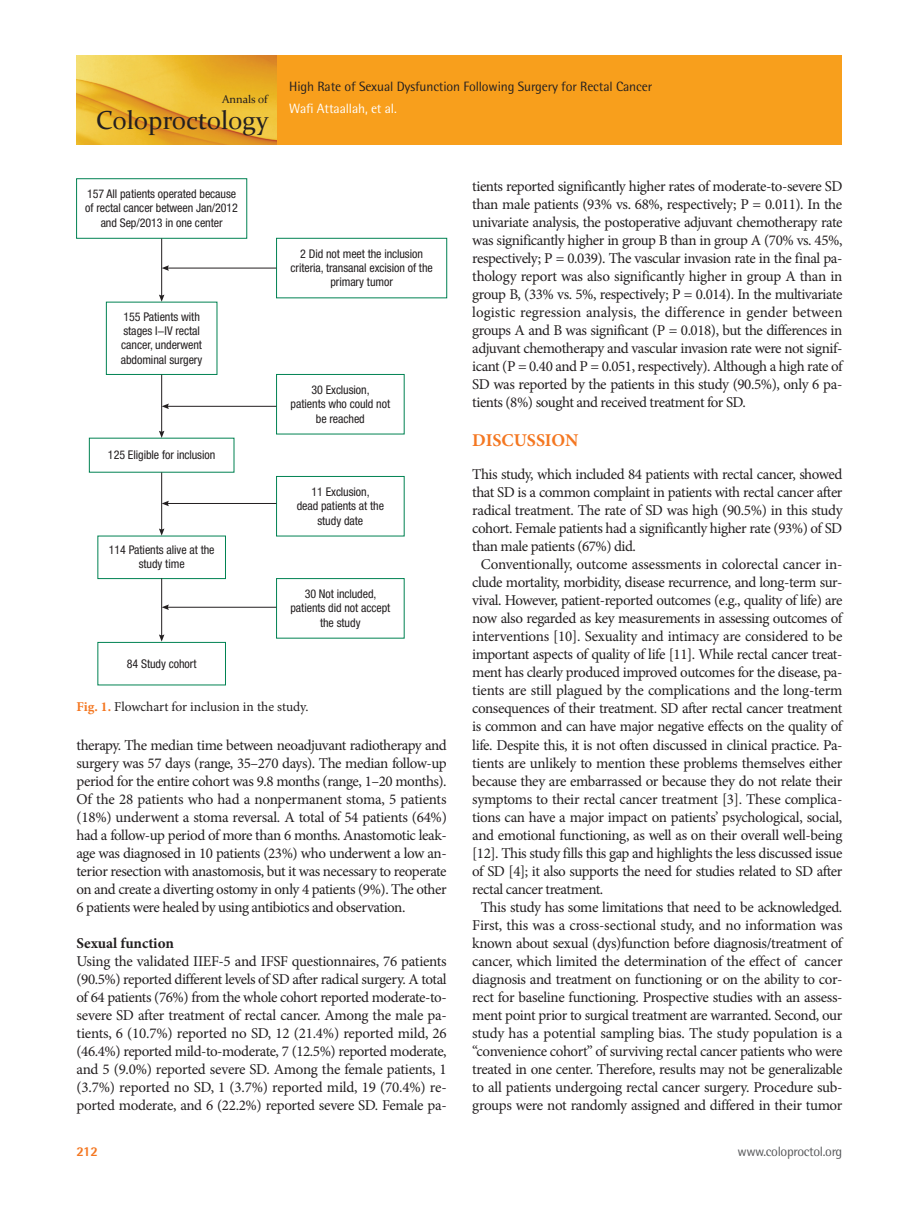
<style>
.page{position:relative;width:919px;height:1217px;background:#fff}
.page>*{position:absolute;margin:0;border:0;box-sizing:border-box;transform-origin:0 0}
.t1{font:25.95px "Constantia";color:#231f20}
.본문제목_대{font:700 18px "Minion Pro";color:#f47721}
.본문{font:15px/18px "Minion Pro";letter-spacing:-.025em;color:#231f20;text-align:justify}
.본문제목_중{font:700 15px "Minion Pro";letter-spacing:-.005em;color:#231f20}
.t2{font:13.5px "Rotis Semi Sans Std";letter-spacing:-.01em;color:#231f20}
.표그림설명{font:13.5px "Minion Pro";letter-spacing:-.005em;color:#231f20}
.t3{font:13.5px "Rotis Semi Sans Std";letter-spacing:-.025em;color:#57585a}
.t4{font:13.5px "Rotis Semi Sans Std";letter-spacing:-.01em;color:#fff}
.t5{font:800 13.5px "Rotis Semi Sans Std";color:#f47721}
.그림_지문_8pt{font:condensed 12px/14.4px "Helvetica Neue LT Std";letter-spacing:-.005em;color:#231f20;text-align:center}
.t6{font:11.25px "Constantia";color:#231f20}
.s1{font-weight:700;color:#f47721}
</style>
<div class="page">
<div style="left:276px;top:55px;width:566px;height:90px;background:#f89f1c"></div>
<img style="left:77px;top:55px;width:199px;height:90px">
<div style="left:76px;top:178px;width:171px;height:60px;border:1px solid #008252"></div>
<div style="left:276px;top:238px;width:171px;height:60px;border:1px solid #008252"></div>
<div style="left:276px;top:374px;width:128px;height:60px;border:1px solid #008252"></div>
<div style="left:276px;top:476px;width:128px;height:60px;border:1px solid #008252"></div>
<div style="left:276px;top:578px;width:128px;height:60px;border:1px solid #008252"></div>
<div style="left:98px;top:642px;width:128px;height:43px;border:1px solid #008252"></div>
<svg style="left:159px;top:294px;width:5px;height:8px"></svg>
<hr style="left:161px;top:238px;width:1px;height:60px;background:#231f20">
<svg style="left:159px;top:430px;width:5px;height:8px"></svg>
<hr style="left:161px;top:374px;width:1px;height:60px;background:#231f20">
<svg style="left:159px;top:528px;width:5px;height:7px"></svg>
<hr style="left:161px;top:472px;width:1px;height:60px;background:#231f20">
<svg style="left:159px;top:634px;width:5px;height:7px"></svg>
<hr style="left:161px;top:578px;width:1px;height:60px;background:#231f20">
<svg style="left:162px;top:265px;width:7px;height:6px"></svg>
<hr style="left:165px;top:267px;width:111px;height:1px;background:#231f20">
<svg style="left:162px;top:403px;width:7px;height:6px"></svg>
<hr style="left:165px;top:406px;width:111px;height:1px;background:#231f20">
<svg style="left:162px;top:500px;width:7px;height:6px"></svg>
<hr style="left:165px;top:503px;width:111px;height:1px;background:#231f20">
<svg style="left:162px;top:604px;width:7px;height:6px"></svg>
<hr style="left:165px;top:606px;width:111px;height:1px;background:#231f20">
<p class="t6" style="left:222px;top:92px;width:47px">Annals of</p>
<p class="t1" style="left:96px;top:102px;width:174px">Coloproctology</p>
<p class="t2" style="left:289px;top:79px;width:364px">High Rate of Sexual Dysfunction Following Surgery for Rectal Cancer</p>
<p class="t4" style="left:289px;top:101px;width:109px">Wafi Attaallah, et al.</p>
<p class="그림_지문_8pt" style="left:85px;top:186px;width:154px">157 All patients operated because of rectal cancer between Jan/2012 and Sep/2013 in one center</p>
<p class="그림_지문_8pt" style="left:121px;top:309px;width:83px;text-align:left">155 Patients with stages I−IV rectal cancer, underwent abdominal surgery</p>
<p class="그림_지문_8pt" style="left:108px;top:447px;width:109px">125 Eligible for inclusion</p>
<p class="그림_지문_8pt" style="left:109px;top:542px;width:107px">114 Patients alive at the study time</p>
<p class="그림_지문_8pt" style="left:290px;top:246px;width:144px">2 Did not meet the inclusion criteria, transanal excision of the primary tumor</p>
<p class="그림_지문_8pt" style="left:311px;top:382px;width:60px">30 Exclusion,</p>
<p class="그림_지문_8pt" style="left:290px;top:396px;width:101px">patients who could not be reached</p>
<p class="그림_지문_8pt" style="left:311px;top:484px;width:60px">11 Exclusion,</p>
<p class="그림_지문_8pt" style="left:297px;top:498px;width:89px">dead patients at the study date</p>
<p class="그림_지문_8pt" style="left:305px;top:586px;width:73px">30 Not included,</p>
<p class="그림_지문_8pt" style="left:290px;top:600px;width:101px">patients did not accept the study</p>
<p class="그림_지문_8pt" style="left:127px;top:656px;width:71px">84 Study cohort</p>
<p class="표그림설명" style="left:77px;top:697px;width:233px"><span class="s1">Fig. 1.</span> Flowchart for inclusion in the study.</p>
<p class="본문" style="left:77px;top:735px;width:372px">therapy. The median time between neoadjuvant radiotherapy and surgery was 57 days (range, 35–270 days). The median follow-up period for the entire cohort was 9.8 months (range, 1–20 months).<br>Of the 28 patients who had a nonpermanent stoma, 5 patients (18%) underwent a stoma reversal. A total of 54 patients (64%) had a follow-up period of more than 6 months. Anastomotic leak&shy;age was diagnosed in 10 patients (23%) who underwent a low an&shy;terior resection with anastomosis, but it was necessary to reoperate on and create a diverting ostomy in only 4 patients (9%). The other 6 patients were healed by using antibiotics and observation.</p>
<p class="본문제목_중" style="left:77px;top:932px;width:99px">Sexual function</p>
<p class="본문" style="left:77px;top:951px;width:371px">Using the validated IIEF-5 and IFSF questionnaires, 76 patients (90.5%) reported different levels of SD after radical surgery. A total of 64 patients (76%) from the whole cohort reported moderate-to&shy;severe SD after treatment of rectal cancer. Among the male pa&shy;tients, 6 (10.7%) reported no SD, 12 (21.4%) reported mild, 26 (46.4%) reported mild-to-moderate, 7 (12.5%) reported moderate, and 5 (9.0%) reported severe SD. Among the female patients, 1 (3.7%) reported no SD, 1 (3.7%) reported mild, 19 (70.4%) re&shy;ported moderate, and 6 (22.2%) reported severe SD. Female pa-</p>
<p class="본문" style="left:472px;top:177px;width:372px">tients reported significantly higher rates of moderate-to-severe SD than male patients (93% vs. 68%, respectively; P = 0.011). In the univariate analysis, the postoperative adjuvant chemotherapy rate was significantly higher in group B than in group A (70% vs. 45%, respectively; P = 0.039). The vascular invasion rate in the final pa&shy;thology report was also significantly higher in group A than in group B, (33% vs. 5%, respectively; P = 0.014). In the multivariate logistic regression analysis, the difference in gender between groups A and B was significant (P = 0.018), but the differences in adjuvant chemotherapy and vascular invasion rate were not signif&shy;icant (P = 0.40 and P = 0.051, respectively). Although a high rate of SD was reported by the patients in this study (90.5%), only 6 pa&shy;tients (8%) sought and received treatment for SD.</p>
<p class="본문제목_대" style="left:472px;top:427px;width:108px">DISCUSSION</p>
<p class="본문" style="left:472px;top:465px;width:372px">This study, which included 84 patients with rectal cancer, showed that SD is a common complaint in patients with rectal cancer after radical treatment. The rate of SD was high (90.5%) in this study cohort. Female patients had a significantly higher rate (93%) of SD than male patients (67%) did.</p>
<p class="본문" style="left:472px;top:555px;width:372px;text-indent:9px">Conventionally, outcome assessments in colorectal cancer in&shy;clude mortality, morbidity, disease recurrence, and long-term sur&shy;vival. However, patient-reported outcomes (e.g., quality of life) are now also regarded as key measurements in assessing outcomes of interventions [10]. Sexuality and intimacy are considered to be important aspects of quality of life [11]. While rectal cancer treat&shy;ment has clearly produced improved outcomes for the disease, pa&shy;tients are still plagued by the complications and the long-term consequences of their treatment. SD after rectal cancer treatment is common and can have major negative effects on the quality of life. Despite this, it is not often discussed in clinical practice. Pa&shy;tients are unlikely to mention these problems themselves either because they are embarrassed or because they do not relate their symptoms to their rectal cancer treatment [3]. These complica&shy;tions can have a major impact on patients’ psychological, social, and emotional functioning, as well as on their overall well-being [12]. This study fills this gap and highlights the less discussed issue of SD [4]; it also supports the need for studies related to SD after rectal cancer treatment.</p>
<p class="본문" style="left:472px;top:897px;width:372px;text-align:center">This study has some limitations that need to be acknowledged.<br>First, this was a cross-sectional study, and no information was known about sexual (dys)function before diagnosis/treatment of cancer, which limited the determination of the effect of cancer diagnosis and treatment on functioning or on the ability to cor&shy;rect for baseline functioning. Prospective studies with an assess&shy;ment point prior to surgical treatment are warranted. Second, our study has a potential sampling bias. The study population is a “convenience cohort” of surviving rectal cancer patients who were treated in one center. Therefore, results may not be generalizable to all patients undergoing rectal cancer surgery. Procedure sub&shy;groups were not randomly assigned and differed in their tumor</p>
<p class="t5" style="left:77px;top:1142px;width:23px">212</p>
<p class="t3" style="left:737px;top:1143px;width:106px">www.coloproctol.org</p>
</div>
